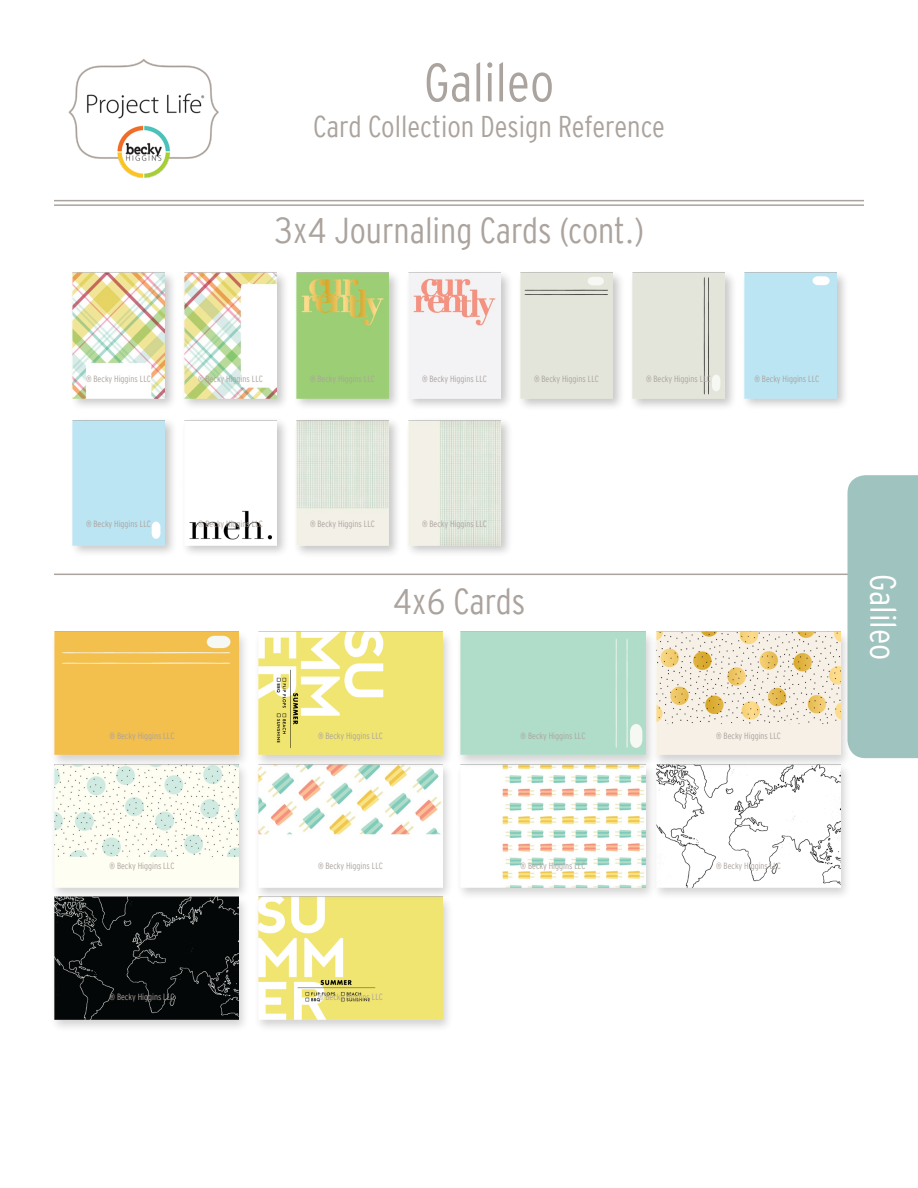
<style>
.page{position:relative;width:918px;height:1188px;background:#fff}
.page>*{position:absolute;margin:0;border:0;box-sizing:border-box;transform-origin:0 0}
.t1{font:54px "Interstate Cond Mono Lgt";color:#aba39d}
.t2{font:36px "Interstate Cond Mono Lgt";color:#aba39d}
.t3{font:36px "Interstate Cond Mono Lgt";color:#fff}
.t4{font:30px "Interstate Cond Mono Lgt";color:#aba39d}
.t5{font:9px "Interstate Cond Mono Lgt";color:#aba39e}
</style>
<div class="page">
<img style="left:68px;top:58px;width:151px;height:120px">
<hr style="left:54px;top:200px;width:810px;height:1px;background:#aba39d">
<hr style="left:54px;top:204px;width:810px;height:2px;background:#aba39d">
<hr style="left:54px;top:574px;width:810px;height:1px;background:#aba39d">
<div style="left:848px;top:475px;width:70px;height:283px;background:#9fc3be"></div>
<div style="left:254px;top:895px;width:200px;height:138px;background:#231f20;opacity:.2"></div>
<img style="left:258px;top:901px;width:185px;height:118px">
<div style="left:49px;top:895px;width:201px;height:138px;background:#231f20;opacity:.2"></div>
<img style="left:54px;top:901px;width:185px;height:118px">
<div style="left:652px;top:762px;width:200px;height:139px;background:#231f20;opacity:.2"></div>
<img style="left:656px;top:768px;width:185px;height:119px">
<div style="left:456px;top:762px;width:200px;height:139px;background:#231f20;opacity:.2"></div>
<img style="left:461px;top:768px;width:184px;height:119px">
<div style="left:254px;top:762px;width:200px;height:139px;background:#231f20;opacity:.2"></div>
<img style="left:258px;top:768px;width:185px;height:119px">
<div style="left:49px;top:762px;width:201px;height:139px;background:#231f20;opacity:.2"></div>
<img style="left:54px;top:768px;width:185px;height:119px">
<div style="left:652px;top:630px;width:200px;height:138px;background:#231f20;opacity:.2"></div>
<img style="left:656px;top:632px;width:185px;height:123px">
<div style="left:456px;top:630px;width:200px;height:138px;background:#231f20;opacity:.2"></div>
<div style="left:461px;top:632px;width:184px;height:123px;background:#b0ddc9"></div>
<div style="left:253px;top:630px;width:201px;height:138px;background:#231f20;opacity:.2"></div>
<img style="left:258px;top:632px;width:185px;height:123px">
<div style="left:50px;top:630px;width:200px;height:138px;background:#231f20;opacity:.2"></div>
<img style="left:54px;top:632px;width:185px;height:123px">
<div style="left:405px;top:417px;width:108px;height:141px;background:#231f20;opacity:.25"></div>
<img style="left:408px;top:420px;width:93px;height:125px">
<div style="left:293px;top:417px;width:108px;height:141px;background:#231f20;opacity:.25"></div>
<img style="left:296px;top:420px;width:93px;height:125px">
<div style="left:181px;top:417px;width:108px;height:141px;background:#231f20;opacity:.25"></div>
<img style="left:184px;top:420px;width:93px;height:125px">
<div style="left:69px;top:417px;width:108px;height:141px;background:#231f20;opacity:.25"></div>
<div style="left:72px;top:420px;width:93px;height:125px;background:#bbe5f3"></div>
<div style="left:741px;top:270px;width:108px;height:140px;background:#231f20;opacity:.25"></div>
<div style="left:744px;top:273px;width:93px;height:125px;background:#bbe5f3"></div>
<div style="left:629px;top:270px;width:108px;height:141px;background:#231f20;opacity:.25"></div>
<div style="left:632px;top:273px;width:93px;height:125px;background:#e4e5da"></div>
<div style="left:517px;top:270px;width:108px;height:141px;background:#231f20;opacity:.25"></div>
<div style="left:520px;top:273px;width:93px;height:125px;background:#e4e5da"></div>
<div style="left:405px;top:270px;width:108px;height:140px;background:#231f20;opacity:.25"></div>
<img style="left:408px;top:273px;width:93px;height:125px">
<div style="left:293px;top:270px;width:108px;height:140px;background:#231f20;opacity:.25"></div>
<img style="left:296px;top:273px;width:93px;height:125px">
<div style="left:181px;top:270px;width:108px;height:140px;background:#231f20;opacity:.25"></div>
<img style="left:184px;top:273px;width:93px;height:125px">
<div style="left:69px;top:270px;width:108px;height:140px;background:#231f20;opacity:.25"></div>
<img style="left:72px;top:273px;width:93px;height:125px">
<h1 class="t1" style="left:424px;top:52px;width:132px">Galileo</h1>
<h3 class="t4" style="left:313px;top:110px;width:354px">Card Collection Design Reference</h3>
<h2 class="t2" style="left:274px;top:210px;width:372px">3x4 Journaling Cards (cont.)</h2>
<p class="t5" style="left:86px;top:374px;width:66px">® Becky Higgins LLC</p>
<p class="t5" style="left:198px;top:374px;width:66px">® Becky Higgins LLC</p>
<p class="t5" style="left:310px;top:374px;width:66px">® Becky Higgins LLC</p>
<p class="t5" style="left:422px;top:374px;width:66px">® Becky Higgins LLC</p>
<p class="t5" style="left:534px;top:374px;width:66px">® Becky Higgins LLC</p>
<p class="t5" style="left:646px;top:374px;width:66px">® Becky Higgins LLC</p>
<p class="t5" style="left:755px;top:374px;width:66px">® Becky Higgins LLC</p>
<p class="t5" style="left:86px;top:519px;width:66px">® Becky Higgins LLC</p>
<p class="t5" style="left:198px;top:519px;width:66px">® Becky Higgins LLC</p>
<p class="t5" style="left:310px;top:519px;width:66px">® Becky Higgins LLC</p>
<p class="t5" style="left:422px;top:519px;width:66px">® Becky Higgins LLC</p>
<h2 class="t2" style="left:393px;top:581px;width:134px">4x6 Cards</h2>
<h2 class="t3" style="left:903px;top:574px;width:88px;rotate:90deg">Galileo</h2>
<p class="t5" style="left:110px;top:731px;width:66px">® Becky Higgins LLC</p>
<p class="t5" style="left:318px;top:731px;width:66px">® Becky Higgins LLC</p>
<p class="t5" style="left:521px;top:731px;width:66px">® Becky Higgins LLC</p>
<p class="t5" style="left:716px;top:731px;width:66px">® Becky Higgins LLC</p>
<p class="t5" style="left:110px;top:861px;width:66px">® Becky Higgins LLC</p>
<p class="t5" style="left:318px;top:861px;width:66px">® Becky Higgins LLC</p>
<p class="t5" style="left:521px;top:861px;width:66px">® Becky Higgins LLC</p>
<p class="t5" style="left:716px;top:861px;width:66px">® Becky Higgins LLC</p>
<p class="t5" style="left:110px;top:992px;width:66px">® Becky Higgins LLC</p>
<p class="t5" style="left:318px;top:992px;width:66px">® Becky Higgins LLC</p>
</div>
